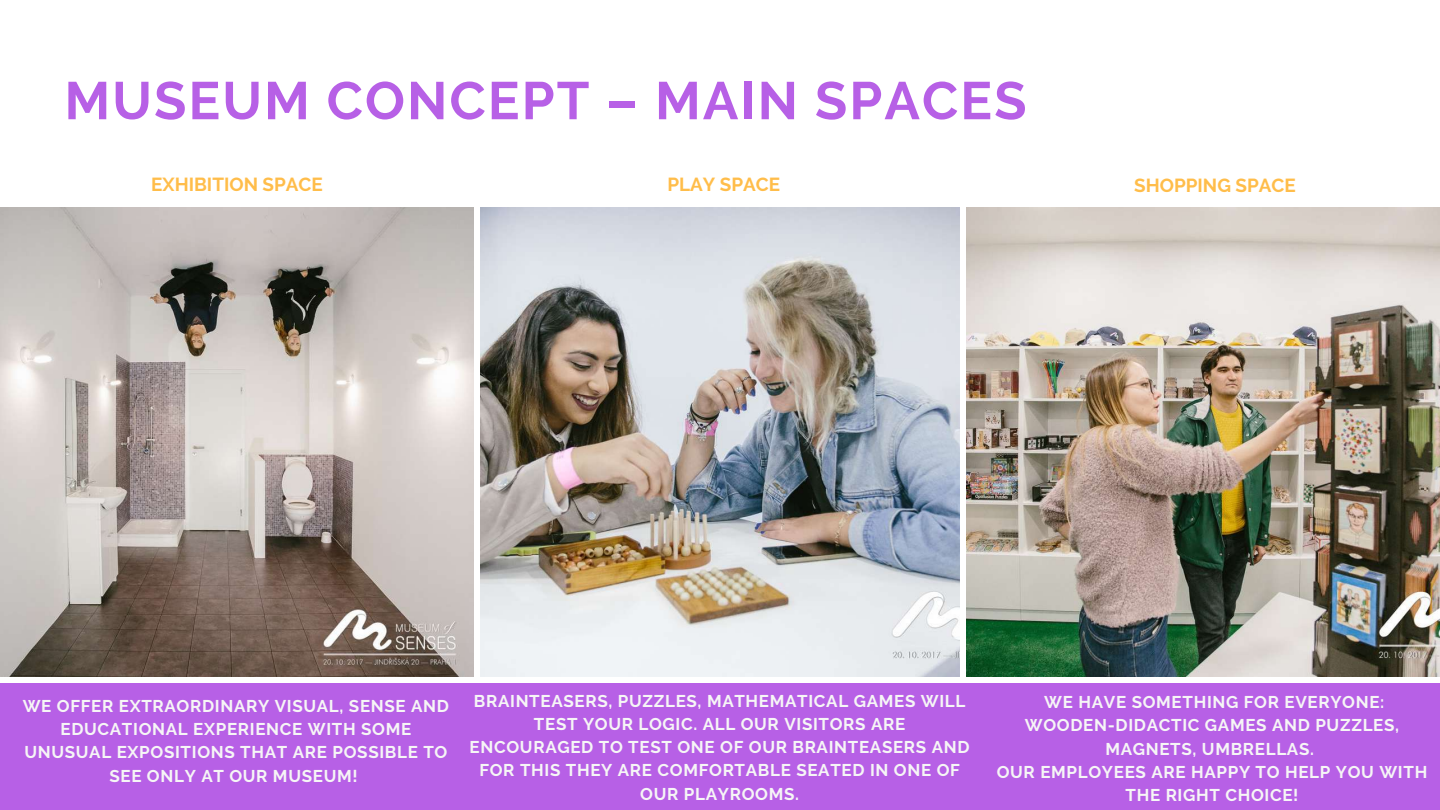
<style>
.page{position:relative;width:1440px;height:810px;background:#fff}
.page>*{position:absolute;margin:0;border:0;box-sizing:border-box;transform-origin:0 0}
.t1{font:700 52.8px "Raleway";letter-spacing:.04em;color:#b760e6}
.t2{font:700 18.9px "Raleway";color:#ffbd4a}
.t3{font:700 17px/23.2px "Raleway";letter-spacing:.04em;color:#f6f6f6;text-align:center}
</style>
<div class="page">
<div style="left:0;top:683px;width:1440px;height:127px;background:#b760e6"></div>
<img style="left:0;top:207px;width:473px;height:469px">
<img style="left:481px;top:207px;width:478px;height:469px">
<img style="left:967px;top:207px;width:473px;height:469px">
<h1 class="t1" style="left:64px;top:70px;width:964px">MUSEUM CONCEPT – MAIN SPACES</h1>
<p class="t2" style="left:151px;top:173px;width:173px">EXHIBITION SPACE</p>
<p class="t2" style="left:667px;top:173px;width:114px">PLAY SPACE</p>
<p class="t2" style="left:1134px;top:174px;width:163px">SHOPPING SPACE</p>
<p class="t3" style="left:23px;top:694px;width:428px">WE OFFER EXTRAORDINARY VISUAL, SENSE AND EDUCATIONAL EXPERIENCE WITH SOME UNUSUAL EXPOSITIONS THAT ARE POSSIBLE TO SEE ONLY AT OUR MUSEUM!</p>
<p class="t3" style="left:470px;top:689px;width:501px">BRAINTEASERS, PUZZLES, MATHEMATICAL GAMES WILL TEST YOUR LOGIC. ALL OUR VISITORS ARE<br>ENCOURAGED TO TEST ONE OF OUR BRAINTEASERS AND FOR THIS THEY ARE COMFORTABLE SEATED IN ONE OF OUR PLAYROOMS.</p>
<p class="t3" style="left:997px;top:690px;width:432px">WE HAVE SOMETHING FOR EVERYONE:<br>WOODEN-DIDACTIC GAMES AND PUZZLES,<br>MAGNETS, UMBRELLAS.<br>OUR EMPLOYEES ARE HAPPY TO HELP YOU WITH<br>THE RIGHT CHOICE!</p>
</div>
